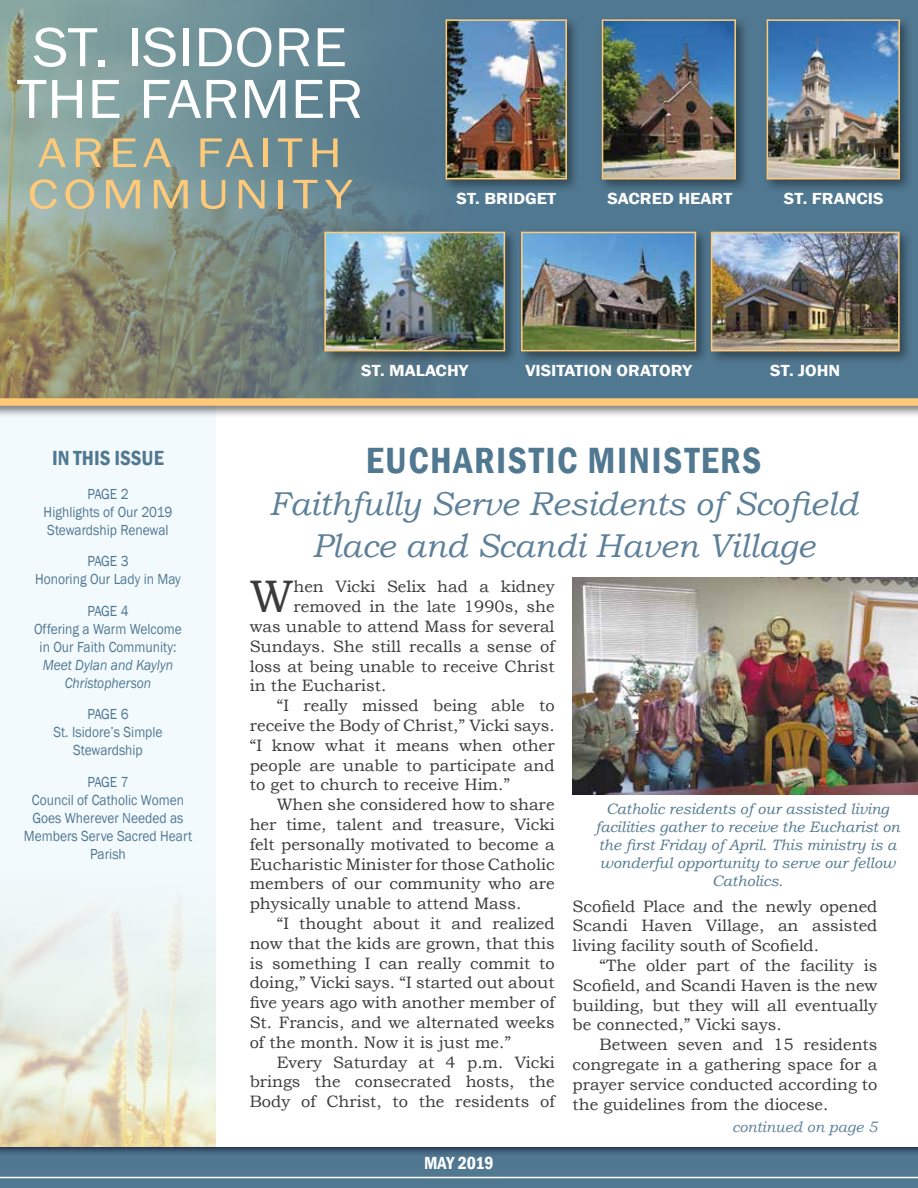
<style>
.page{position:relative;width:918px;height:1188px;background:#fff}
.page>*{position:absolute;margin:0;border:0;box-sizing:border-box;transform-origin:0 0}
.t1{font:57px/51.8px "Franklin Gothic";color:#fff;scale:1.1 1}
.t2{font:45.6px "Bookman Old Style";color:#3b3b3c}
.t3{font:43.05px/41.4px "Franklin Gothic";letter-spacing:.1em;color:#feca7a;scale:1.22 1}
.t4{font:600 condensed 37.5px "Franklin Gothic";letter-spacing:.04em;color:#517891}
.t5{font:italic 33px/42px "Bookman Old Style";color:#5d8098;text-align:center}
.t6{font:600 condensed 21px "Franklin Gothic";color:#517891}
.t7{font:600 condensed 18px "Franklin Gothic";letter-spacing:-.01em;color:#fff}
.t8{font:16.5px/19.8px "Bookman Old Style";color:#3b3b3c;text-align:justify}
.t9{font:600 16.5px "Franklin Gothic";color:#fff;scale:1.1 1}
.t10{font:15px/18px "Franklin Gothic";color:#517891;text-align:center;scale:.9 1}
.t11{font:italic 15px/18px "Bookman Old Style";color:#517891;text-align:center}
.t12{font:italic 15px/18px "Franklin Gothic";color:#517891;text-align:center;scale:.9 1}
.t13{font:italic 15px "Bookman Old Style";color:#5d8098}
</style>
<div class="page">
<div style="left:0;top:398px;width:216px;height:749px;background:#f3fafe"></div>
<img style="left:0;top:895px;width:216px;height:252px">
<div style="left:0;top:0;width:918px;height:418px;background:#000;opacity:.51"></div>
<div style="left:0;top:0;width:918px;height:407px;background:#517891"></div>
<img style="left:0;top:0;width:419px;height:398px">
<div style="left:598px;top:16px;width:151px;height:177px;background:#000;opacity:.4"></div>
<img style="left:605px;top:22px;width:128px;height:155px">
<div style="left:602px;top:19px;width:134px;height:161px;border:2px solid #feca7a"></div>
<div style="left:442px;top:16px;width:139px;height:177px;background:#000;opacity:.4"></div>
<img style="left:449px;top:22px;width:115px;height:155px">
<div style="left:446px;top:19px;width:121px;height:161px;border:2px solid #feca7a"></div>
<div style="left:763px;top:16px;width:151px;height:177px;background:#000;opacity:.4"></div>
<img style="left:770px;top:22px;width:127px;height:155px">
<div style="left:767px;top:19px;width:133px;height:161px;border:2px solid #feca7a"></div>
<div style="left:707px;top:228px;width:206px;height:137px;background:#000;opacity:.4"></div>
<img style="left:714px;top:235px;width:183px;height:113px">
<div style="left:711px;top:232px;width:189px;height:119px;border:2px solid #feca7a"></div>
<div style="left:321px;top:228px;width:197px;height:137px;background:#000;opacity:.4"></div>
<img style="left:327px;top:235px;width:175px;height:113px">
<div style="left:324px;top:232px;width:181px;height:119px;border:2px solid #feca7a"></div>
<div style="left:517px;top:228px;width:193px;height:137px;background:#000;opacity:.4"></div>
<img style="left:524px;top:235px;width:169px;height:113px">
<div style="left:521px;top:232px;width:175px;height:119px;border:2px solid #feca7a"></div>
<div style="left:0;top:398px;width:918px;height:8px;background:#feca7a"></div>
<svg style="left:0;top:1147px;width:918px;height:41px;background:#4e738c"></svg>
<hr style="left:0;top:1177px;width:918px;height:1px;background:#fff">
<img style="left:573px;top:578px;width:345px;height:217px">
<h1 class="t1" style="left:17px;top:23px;width:317px">ST. ISIDORE<br>THE FARMER</h1>
<h3 class="t3" style="left:28px;top:133px;width:268px">AREA FAITH<br>COMMUNITY</h3>
<p class="t9" style="left:456px;top:188px;width:92px">ST. BRIDGET</p>
<p class="t9" style="left:607px;top:188px;width:115px">SACRED HEART</p>
<p class="t9" style="left:784px;top:188px;width:92px">ST. FRANCIS</p>
<p class="t6" style="left:52px;top:444px;width:113px">IN THIS ISSUE</p>
<p class="t10" style="left:44px;top:485px;width:144px">PAGE 2<br>Highlights of Our 2019<br>Stewardship Renewal</p>
<p class="t10" style="left:35px;top:553px;width:163px">PAGE 3<br>Honoring Our Lady in May</p>
<p class="t10" style="left:34px;top:602px;width:166px">PAGE 4<br>Offering a Warm Welcome in Our Faith Community:</p>
<p class="t12" style="left:43px;top:656px;width:146px">Meet Dylan and Kaylyn<br>Christopherson</p>
<p class="t10" style="left:53px;top:706px;width:123px">PAGE 6<br>St. Isidore’s Simple<br>Stewardship</p>
<p class="t10" style="left:24px;top:773px;width:189px">PAGE 7<br>Council of Catholic Women<br>Goes Wherever Needed as<br>Members Serve Sacred Heart<br>Parish</p>
<p class="t9" style="left:361px;top:360px;width:99px">ST. MALACHY</p>
<p class="t9" style="left:770px;top:360px;width:65px">ST. JOHN</p>
<p class="t9" style="left:525px;top:360px;width:153px">VISITATION ORATORY</p>
<h3 class="t4" style="left:366px;top:436px;width:397px">EUCHARISTIC MINISTERS</h3>
<h3 class="t5" style="left:269px;top:483px;width:590px">Faithfully Serve Residents of Scofield<br>Place and Scandi Haven Village</h3>
<h2 class="t2" style="left:250px;top:570px;width:45px">W</h2>
<p class="t8" style="left:293px;top:577px;width:263px">hen Vicki Selix had a kidney</p>
<p class="t8" style="left:293px;top:597px;width:263px">removed in the late 1990s, she</p>
<p class="t8" style="left:250px;top:616px;width:306px">was unable to attend Mass for several</p>
<p class="t8" style="left:250px;top:636px;width:306px">Sundays. She still recalls a sense of</p>
<p class="t8" style="left:250px;top:656px;width:306px">loss at being unable to receive Christ</p>
<p class="t8" style="left:250px;top:676px;width:138px">in the Eucharist.</p>
<p class="t8" style="left:277px;top:696px;width:279px">“I really missed being able to</p>
<p class="t8" style="left:250px;top:715px;width:306px">receive the Body of Christ,” Vicki says.</p>
<p class="t8" style="left:250px;top:735px;width:306px">“I know what it means when other</p>
<p class="t8" style="left:250px;top:755px;width:306px">people are unable to participate and</p>
<p class="t8" style="left:250px;top:775px;width:262px">to get to church to receive Him.”</p>
<p class="t8" style="left:277px;top:795px;width:279px">When she considered how to share</p>
<p class="t8" style="left:250px;top:814px;width:306px">her time, talent and treasure, Vicki</p>
<p class="t8" style="left:250px;top:834px;width:306px">felt personally motivated to become a</p>
<p class="t8" style="left:250px;top:854px;width:306px">Eucharistic Minister for those Catholic</p>
<p class="t8" style="left:250px;top:874px;width:306px">members of our community who are</p>
<p class="t8" style="left:250px;top:894px;width:273px">physically unable to attend Mass.</p>
<p class="t8" style="left:277px;top:913px;width:279px">“I thought about it and realized</p>
<p class="t8" style="left:250px;top:933px;width:306px">now that the kids are grown, that this</p>
<p class="t8" style="left:250px;top:953px;width:306px">is something I can really commit to</p>
<p class="t8" style="left:250px;top:973px;width:306px">doing,” Vicki says. “I started out about</p>
<p class="t8" style="left:250px;top:993px;width:306px">five years ago with another member of</p>
<p class="t8" style="left:250px;top:1012px;width:306px">St. Francis, and we alternated weeks</p>
<p class="t8" style="left:250px;top:1032px;width:263px">of the month. Now it is just me.”</p>
<p class="t8" style="left:277px;top:1052px;width:279px">Every Saturday at 4 p.m. Vicki</p>
<p class="t8" style="left:250px;top:1072px;width:306px">brings the consecrated hosts, the</p>
<p class="t8" style="left:250px;top:1092px;width:306px">Body of Christ, to the residents of</p>
<p class="t7" style="left:424px;top:1151px;width:71px">MAY 2019</p>
<p class="t11" style="left:595px;top:800px;width:306px">Catholic residents of our assisted living facilities gather to receive the Eucharist on the first Friday of April. This ministry is a wonderful opportunity to serve our fellow Catholics.</p>
<p class="t8" style="left:573px;top:896px;width:306px">Scofield Place and the newly opened Scandi Haven Village, an assisted living facility south of Scofield.</p>
<p class="t8" style="left:573px;top:955px;width:306px;text-indent:27px">“The older part of the facility is Scofield, and Scandi Haven is the new building, but they will all eventually be connected,” Vicki says.</p>
<p class="t8" style="left:573px;top:1035px;width:306px;text-indent:27px">Between seven and 15 residents congregate in a gathering space for a prayer service conducted according to the guidelines from the diocese.</p>
<p class="t13" style="left:732px;top:1118px;width:147px">continued on page 5</p>
</div>
